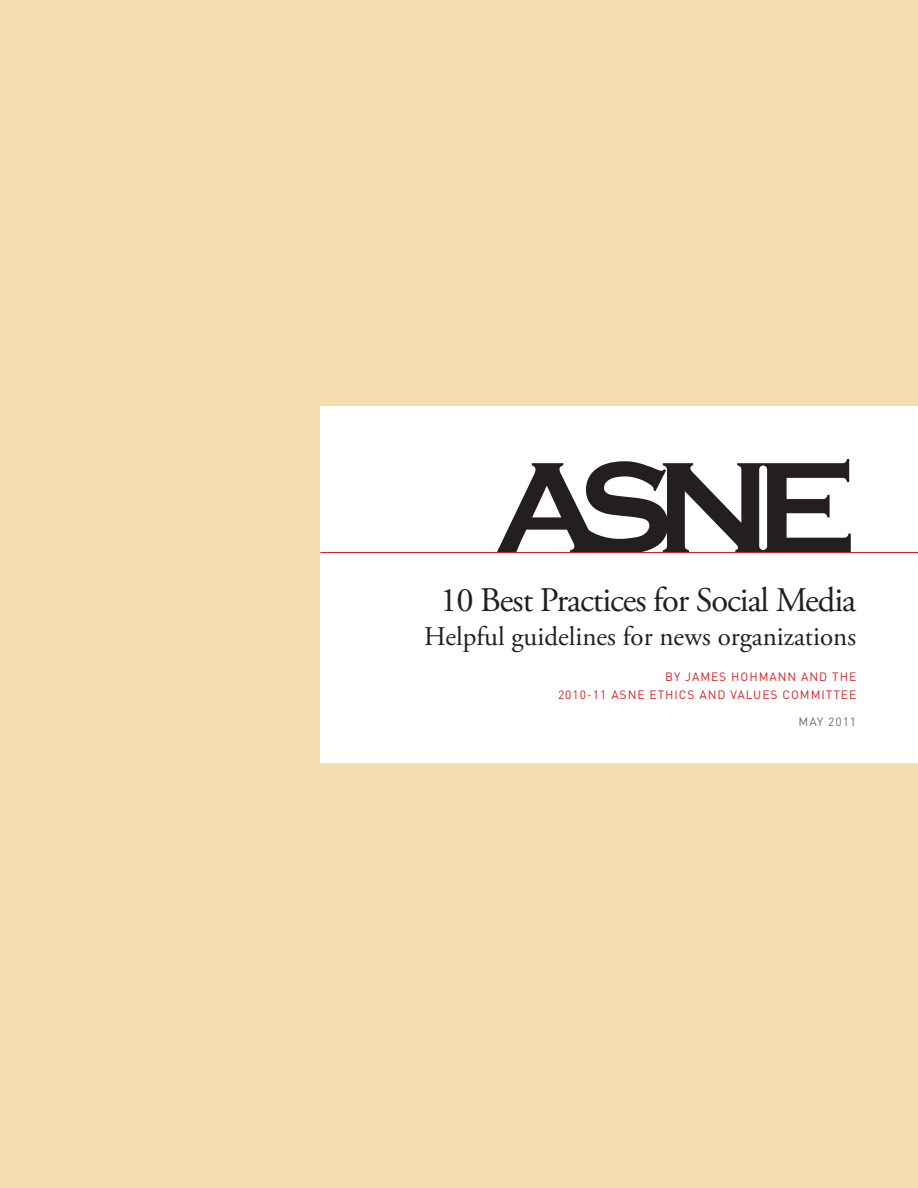
<style>
.page{position:relative;width:918px;height:1188px;background:#f4deb0}
.page>*{position:absolute;margin:0;border:0;box-sizing:border-box;transform-origin:0 0}
.t1{font:34.5px "Adobe Garamond Pro";letter-spacing:-.03em;color:#231f20}
.t2{font:27px "Adobe Garamond Pro";color:#231f20}
.t3{font:12px "DIN";letter-spacing:.08em;color:#d1232a}
.t4{font:12px "DIN";letter-spacing:.08em;color:#6c6d70}
</style>
<div class="page">
<div style="left:320px;top:406px;width:598px;height:352px;background:#fff"></div>
<svg style="left:474px;top:459px;width:377px;height:93px"></svg>
<div style="left:320px;top:552px;width:598px;height:211px;background:#fff"></div>
<hr style="left:320px;top:552px;width:598px;height:1px;background:#d1232a">
<h1 class="t1" style="left:440px;top:579px;width:417px">10 Best Practices for Social Media</h1>
<h2 class="t2" style="left:424px;top:620px;width:434px">Helpful guidelines for news organizations</h2>
<p class="t3" style="left:665px;top:669px;width:193px">BY JAMES HOH MANN AND TH E</p>
<p class="t3" style="left:558px;top:687px;width:63px">2010-11 ASNE</p>
<p class="t3" style="left:650px;top:687px;width:208px">ETH ICS AND VALUES COMMITTEE</p>
<p class="t4" style="left:799px;top:714px;width:59px">MAY 2011</p>
</div>
